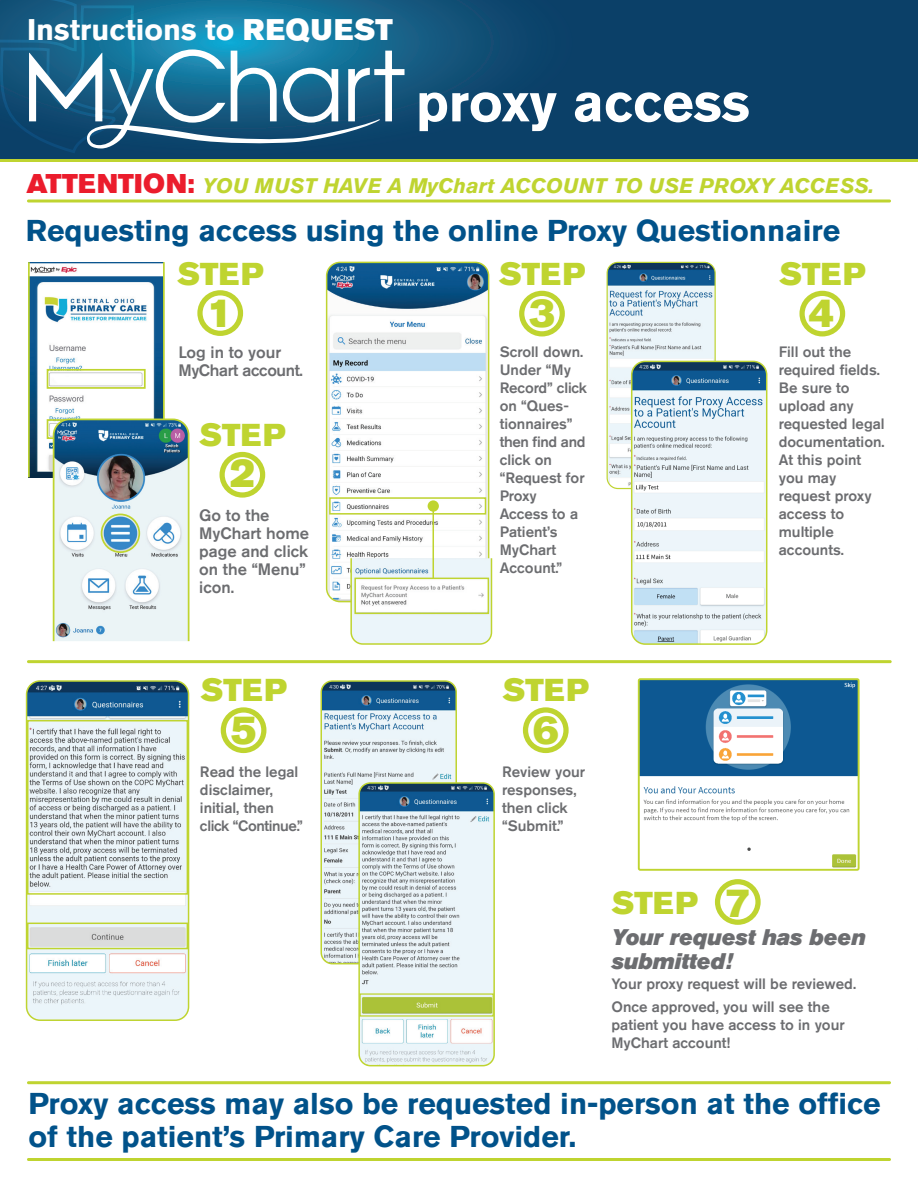
<style>
.page{position:relative;width:918px;height:1188px;background:#fff}
.page>*{position:absolute;margin:0;border:0;box-sizing:border-box;transform-origin:0 0}
.t1{font:700 54px "Akzidenz Grotesk Std";color:#fff}
.t2{font:39.75px "Akzidenz Grotesk Std Super";color:#bfd430}
.t3{font:31.5px "Akzidenz Grotesk Std Super";letter-spacing:.01em;color:#bfd430}
.t4{font:700 30px/33px "Akzidenz Grotesk Std";color:#01528a}
.t5{font:700 29.7px "Akzidenz Grotesk Std";color:#fff}
.t6{font:italic 22.5px/24px "Akzidenz Grotesk Std Super";color:#6c6d70}
.t7{font:italic 700 21px "Akzidenz Grotesk Std";color:#bfd430}
.t8{font:500 16.5px/18px "Akzidenz Grotesk Std";color:#6c6d70}
.t9{font:500 16.5px/18px "Akzidenz Grotesk Std";letter-spacing:-.02em;color:#6c6d70}
.t10{font:500 15px/18px "Akzidenz Grotesk Std";color:#6c6d70}
.s1{font-family:"Akzidenz Grotesk Std Super";font-weight:400}
.s2{font-family:"Akzidenz Grotesk Std Super";font-weight:400;font-style:normal;font-size:27px;color:#eb1c2c}
.s3{font-size:39.75px}
</style>
<div class="page">
<hr style="left:27px;top:200px;width:864px;height:2px;background:#bfd430">
<hr style="left:27px;top:660px;width:865px;height:3px;background:#bfd430">
<img style="left:28px;top:682px;width:161px;height:337px">
<div style="left:26px;top:680px;width:163px;height:341px;border:2px solid #bfd430;border-radius:14px"></div>
<div style="left:27px;top:720px;width:161px;height:175px;border:2px solid #bfd430"></div>
<div style="left:27px;top:923px;width:161px;height:26px;border:2px solid #bfd430"></div>
<svg style="left:0;top:0;width:918px;height:159px;background:#0c426a"></svg>
<svg style="left:0;top:0;width:405px;height:153px;background:#33799b"></svg>
<img style="left:327px;top:262px;width:162px;height:340px">
<div style="left:326px;top:262px;width:163px;height:340px;border:2px solid #bfd430;border-radius:14px"></div>
<div style="left:329px;top:497px;width:157px;height:18px;border:2px solid #bfd430"></div>
<svg style="left:350px;top:557px;width:143px;height:88px"></svg>
<div style="left:354px;top:578px;width:135px;height:36px;border:2px solid #bfd430"></div>
<hr style="left:433px;top:506px;width:1px;height:72px;background:#bfd430">
<div style="left:428px;top:500px;width:11px;height:12px;background:#bfd430;border-radius:50%"></div>
<img style="left:607px;top:262px;width:107px;height:227px">
<div style="left:607px;top:262px;width:109px;height:227px;border:1px solid #bfd430;border-radius:11px"></div>
<img style="left:632px;top:361px;width:135px;height:282px">
<div style="left:631px;top:361px;width:136px;height:284px;border:2px solid #bfd430;border-radius:14px"></div>
<img style="left:323px;top:683px;width:131px;height:281px">
<div style="left:320px;top:680px;width:137px;height:284px;border:2px solid #bfd430;border-radius:11px"></div>
<div style="left:519px;top:291px;width:46px;height:45px;border:5px solid #bfd430;border-radius:50%"></div>
<div style="left:799px;top:291px;width:46px;height:45px;border:5px solid #bfd430;border-radius:50%"></div>
<div style="left:221px;top:707px;width:45px;height:46px;border:5px solid #bfd430;border-radius:50%"></div>
<div style="left:523px;top:707px;width:46px;height:46px;border:5px solid #bfd430;border-radius:50%"></div>
<svg style="left:718px;top:882px;width:40px;height:40px"></svg>
<div style="left:715px;top:879px;width:46px;height:46px;border:5px solid #bfd430;border-radius:50%"></div>
<img style="left:359px;top:783px;width:135px;height:283px">
<div style="left:358px;top:782px;width:137px;height:284px;border:2px solid #bfd430;border-radius:11px"></div>
<img style="left:641px;top:681px;width:216px;height:187px">
<div style="left:638px;top:678px;width:222px;height:193px;border:2px solid #bfd430"></div>
<svg style="left:200px;top:293px;width:40px;height:40px"></svg>
<div style="left:197px;top:290px;width:46px;height:46px;border:5px solid #bfd430;border-radius:50%"></div>
<div style="left:220px;top:452px;width:45px;height:46px;border:5px solid #bfd430;border-radius:50%"></div>
<img style="left:30px;top:262px;width:133px;height:215px">
<hr style="left:28px;top:262px;width:2px;height:215px;background:#bfd430">
<hr style="left:163px;top:262px;width:2px;height:215px;background:#bfd430">
<div style="left:47px;top:369px;width:99px;height:20px;border:2px solid #bfd430"></div>
<div style="left:47px;top:419px;width:99px;height:20px;border:2px solid #bfd430"></div>
<svg style="left:52px;top:418px;width:138px;height:224px;background:#b2c7ce"></svg>
<div style="left:101px;top:514px;width:39px;height:39px;border:2px solid #bfd430;border-radius:50%"></div>
<hr style="left:27px;top:1081px;width:864px;height:3px;background:#bfd430">
<hr style="left:27px;top:1158px;width:864px;height:3px;background:#bfd430">
<hr style="left:0;top:159px;width:918px;height:3px;background:#bfd430">
<h3 class="t5" style="left:27px;top:13px;width:367px">Instructions to <span class="s1">REQUEST</span></h3>
<h1 class="t1" style="left:416px;top:71px;width:335px">proxy access</h1>
<h3 class="t7" style="left:27px;top:173px;width:849px"><span class="s2">ATTENTION:</span> YOU MUST HAVE A MyChart ACCOUNT TO USE PROXY ACCESS.</h3>
<h3 class="t4" style="left:26px;top:214px;width:816px">Requesting access using the online Proxy Questionnaire</h3>
<h3 class="t3" style="left:177px;top:256px;width:88px">STEP</h3>
<h2 class="t2" style="left:207px;top:290px;width:27px">1</h2>
<p class="t9" style="left:178px;top:343px;width:126px">Log in to your<br>MyChart account.</p>
<h3 class="t3" style="left:199px;top:417px;width:88px">STEP</h3>
<h2 class="t2" style="left:230px;top:450px;width:27px">2</h2>
<p class="t8" style="left:199px;top:506px;width:111px">Go to the<br>MyChart home page and click on the “Menu” icon.</p>
<h3 class="t3" style="left:200px;top:672px;width:88px">STEP</h3>
<h2 class="t2" style="left:231px;top:707px;width:27px">5</h2>
<p class="t10" style="left:200px;top:762px;width:104px">Read the legal disclaimer, initial, then click “Continue.”</p>
<h3 class="t3" style="left:499px;top:256px;width:88px">STEP</h3>
<h3 class="t3" style="left:779px;top:256px;width:88px">STEP</h3>
<h2 class="t2" style="left:529px;top:290px;width:27px">3</h2>
<h2 class="t2" style="left:809px;top:290px;width:27px">4</h2>
<p class="t10" style="left:500px;top:342px;width:89px">Scroll down.<br>Under “My<br>Record” click on “Ques&shy;tionnaires” then find and click on “Request for<br>Proxy<br>Access to a<br>Patient’s<br>MyChart<br>Account.”</p>
<p class="t10" style="left:779px;top:342px;width:107px">Fill out the required fields.<br>Be sure to upload any requested legal documentation.<br>At this point you may request proxy access to multiple accounts.</p>
<h3 class="t3" style="left:503px;top:672px;width:88px">STEP</h3>
<h2 class="t2" style="left:533px;top:707px;width:27px">6</h2>
<p class="t10" style="left:502px;top:762px;width:85px">Review your responses, then click “Submit.”</p>
<h3 class="t3" style="left:611px;top:885px;width:141px">STEP <span class="s3">7</span></h3>
<h3 class="t6" style="left:611px;top:925px;width:255px">Your request has been submitted!</h3>
<p class="t10" style="left:611px;top:972px;width:246px;line-height:22.5px">Your proxy request will be reviewed.<br>Once approved, you will see the</p>
<p class="t10" style="left:611px;top:1015px;width:235px">patient you have access to in your<br>MyChart account!</p>
<h3 class="t4" style="left:28px;top:1087px;width:854px">Proxy access may also be requested in-person at the office of the patient’s Primary Care Provider.</h3>
</div>
